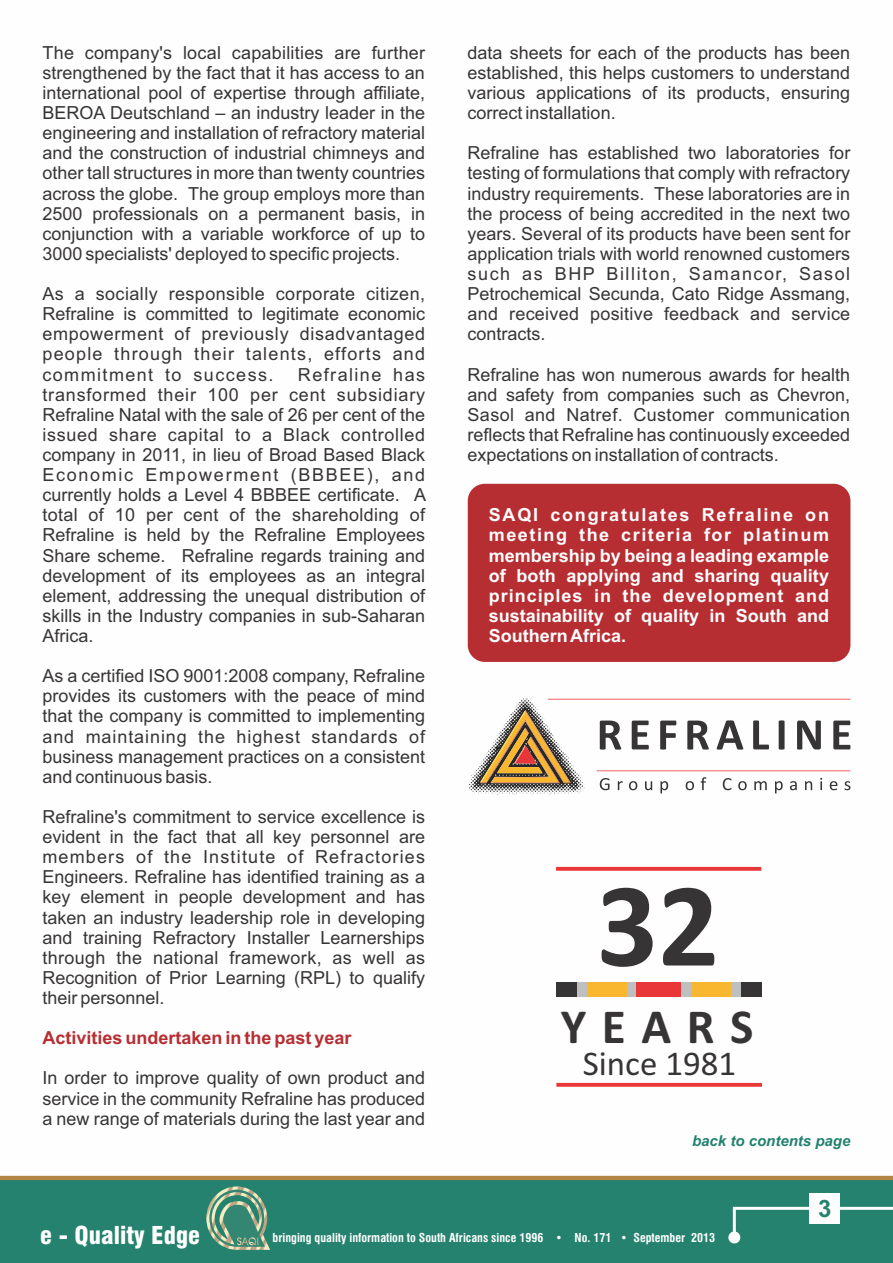
<style>
.page{position:relative;width:893px;height:1263px;background:#fff}
.page>*{position:absolute;margin:0;border:0;box-sizing:border-box;transform-origin:0 0}
.t1{font:700 120.9px "Calibri";color:#373435}
.t2{font:700 49.2px "Calibri";letter-spacing:.315em;color:#373435}
.t3{font:34.95px "Calibri";color:#373435}
.t4{font:900 condensed 24px "Swiss 721 BT";color:#fefefe}
.t5{font:700 24px "Arial";color:#25826e}
.t6{font:18px/20.1px "Arial";color:#373435;text-align:justify}
.t7{font:700 18px/20.1px "Arial";color:#fefefe;text-align:justify}
.t8{font:700 18px "Arial";color:#b72e32}
.t9{font:italic 700 15px "Arial";color:#23826e}
.t10{font:700 condensed 12px "Swiss 721 BT";color:#fefefe}
</style>
<div class="page">
<div style="left:468px;top:484px;width:382px;height:178px;background:#b72e32;border-radius:17px"></div>
<div style="left:0;top:1180px;width:893px;height:83px;background:#25826e"></div>
<svg style="left:206px;top:1186px;width:64px;height:64px;background:#649b81"></svg>
<hr style="left:0;top:1176px;width:893px;height:4px;background:#b28645">
<svg style="left:728px;top:1207px;width:165px;height:36px;background:#3a8e7c"></svg>
<div style="left:809px;top:1193px;width:31px;height:31px;background:#fefefe"></div>
<svg style="left:468px;top:697px;width:382px;height:98px"></svg>
<div style="left:556px;top:982px;width:205px;height:15px;background:#bdbfc1"></div>
<svg style="left:556px;top:867px;width:205px;height:4px"></svg>
<svg style="left:556px;top:1083px;width:206px;height:4px"></svg>
<div style="left:556px;top:982px;width:21px;height:15px;background:#373435"></div>
<div style="left:741px;top:982px;width:20px;height:15px;background:#373435"></div>
<div style="left:587px;top:982px;width:40px;height:15px;background:#f9b72f"></div>
<div style="left:636px;top:982px;width:45px;height:15px;background:#e93639"></div>
<div style="left:691px;top:982px;width:40px;height:15px;background:#f9b72f"></div>
<p class="t6" style="left:42px;top:44px;width:384px">The company's local capabilities are further strengthened by the fact that it has access to an international pool of expertise through affiliate, BEROA Deutschland – an industry leader in the engineering and installation of refractory material and the construction of industrial chimneys and other tall structures in more than twenty countries across the globe. The group employs more than 2500 professionals on a permanent basis, in conjunction with a variable workforce of up to 3000 specialists' deployed to specific projects.</p>
<p class="t6" style="left:42px;top:285px;width:384px">As a socially responsible corporate citizen, Refraline is committed to legitimate economic empowerment of previously disadvantaged people through their talents, efforts and commitment to success.</p>
<p class="t6" style="left:42px;top:366px;width:385px;text-indent:256px">Refraline has transformed their 100 per cent subsidiary Refraline Natal with the sale of 26 per cent of the issued share capital to a Black controlled company in 2011, in lieu of Broad Based Black Economic Empowerment (BBBEE), and currently holds a Level 4 BBBEE certificate. A total of 10 per cent of the shareholding of Refraline is held by the Refraline Employees Share scheme. Refraline regards training and development of its employees as an integral element, addressing the unequal distribution of skills in the Industry companies in sub-Saharan Africa.</p>
<p class="t6" style="left:42px;top:667px;width:384px">As a certified ISO 9001:2008 company, Refraline provides its customers with the peace of mind that the company is committed to implementing and maintaining the highest standards of business management practices on a consistent and continuous basis.</p>
<p class="t6" style="left:42px;top:808px;width:384px">Refraline's commitment to service excellence is evident in the fact that all key personnel are members of the Institute of Refractories Engineers. Refraline has identified training as a key element in people development and has taken an industry leadership role in developing and training Refractory Installer Learnerships through the national framework, as well as Recognition of Prior Learning (RPL) to qualify their personnel.</p>
<p class="t8" style="left:42px;top:1031px;width:311px">Activities undertaken in the past year</p>
<p class="t6" style="left:42px;top:1070px;width:384px">In order to improve quality of own product and service in the community Refraline has produced a new range of materials during the last year and</p>
<p class="t6" style="left:468px;top:44px;width:384px">data sheets for each of the products has been established, this helps customers to understand various applications of its products, ensuring correct installation.</p>
<p class="t6" style="left:468px;top:145px;width:384px">Refraline has established two laboratories for testing of formulations that comply with refractory industry requirements. These laboratories are in the process of being accredited in the next two years. Several of its products have been sent for application trials with world renowned customers such as BHP Billiton, Samancor, Sasol Petrochemical Secunda, Cato Ridge Assmang, and received positive feedback and service contracts.</p>
<p class="t6" style="left:468px;top:366px;width:384px">Refraline has won numerous awards for health and safety from companies such as Chevron, Sasol and Natref. Customer communication reflects that Refraline has continuously exceeded expectations on installation of contracts.</p>
<p class="t7" style="left:489px;top:507px;width:342px">SAQI congratulates Refraline on meeting the criteria for platinum membership by being a leading example of both applying and sharing quality principles in the development and sustainability of quality in South and Southern Africa.</p>
<h1 class="t1" style="left:596px;top:875px;width:124px">32</h1>
<h2 class="t2" style="left:561px;top:1006px;width:194px">YEARS</h2>
<h3 class="t3" style="left:583px;top:1048px;width:155px">Since 1981</h3>
<p class="t9" style="left:692px;top:1135px;width:160px">back to contents page</p>
<h3 class="t5" style="left:818px;top:1199px;width:15px">3</h3>
<h3 class="t4" style="left:40px;top:1225px;width:161px">e - Quality Edge</h3>
<p class="t10" style="left:273px;top:1232px;width:444px">bringing quality information to South Africans since 1996 • No. 171 • September 2013</p>
</div>
